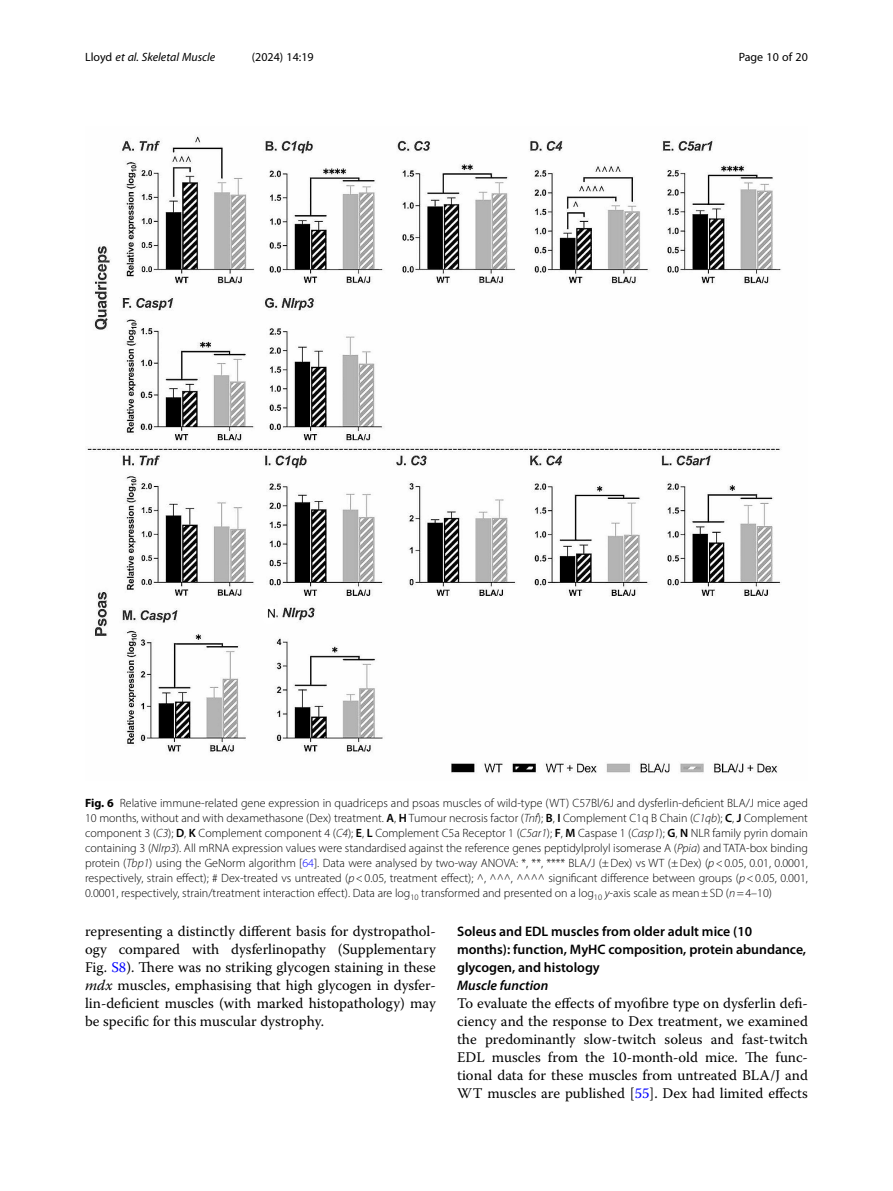
<style>
.page{position:relative;width:893px;height:1191px;background:#fff}
.page>*{position:absolute;margin:0;border:0;box-sizing:border-box;transform-origin:0 0}
.Body_Text_Indent{font:14.7px/18px "Warnock Pro";color:#000;text-align:justify}
.Body_Text{font:14.7px/18px "Warnock Pro";color:#000;text-align:justify}
.Head_2{font:600 13.8px/18px "Myriad Pro";color:#000}
.Head_3_after_2{font:italic 600 13.8px "Myriad Pro";color:#000}
.Figure_Caption{font:300 12px/15px "Myriad Pro";color:#000;text-align:justify}
.t1{font:italic 12px "Myriad Pro";color:#000}
.t2{font:12px "Myriad Pro";color:#000}
.s1{font-style:normal}
.s2{font-weight:700}
.s3{font-weight:600}
.s4{font-style:italic}
.s5{color:#00f}
</style>
<div class="page">
<img style="left:87px;top:136px;width:695px;height:638px">
<p class="t1" style="left:85px;top:50px;width:132px"><span class="s1">Lloyd</span> et al. Skeletal Muscle</p>
<p class="t2" style="left:252px;top:50px;width:63px">(2024) 14:19</p>
<p class="t2" style="left:739px;top:50px;width:71px">Page 10 of 20</p>
<p class="Figure_Caption" style="left:85px;top:795px;width:724px"><span class="s2">Fig. 6</span> Relative immune-related gene expression in quadriceps and psoas muscles of wild-type (WT) C57Bl/6J and dysferlin-deficient BLA/J mice aged 10 months, without and with dexamethasone (Dex) treatment. <span class="s3">A</span>, <span class="s3">H</span> Tumour necrosis factor (<span class="s4">Tnf</span>); <span class="s3">B</span>, <span class="s3">I</span> Complement C1q B Chain (<span class="s4">C1qb</span>); <span class="s3">C</span>, <span class="s3">J</span> Complement component 3 (<span class="s4">C3</span>); <span class="s3">D</span>, <span class="s3">K</span> Complement component 4 (<span class="s4">C4</span>); <span class="s3">E</span>, <span class="s3">L</span> Complement C5a Receptor 1 (<span class="s4">C5ar1</span>); <span class="s3">F</span>, <span class="s3">M</span> Caspase 1 (<span class="s4">Casp1</span>); <span class="s3">G</span>, <span class="s3">N</span> NLR family pyrin domain containing 3 (<span class="s4">Nlrp3</span>). All mRNA expression values were standardised against the reference genes peptidylprolyl isomerase A (<span class="s4">Ppia</span>) and TATA-box binding protein (<span class="s4">Tbp1</span>) using the GeNorm algorithm [<span class="s5">64</span>]. Data were analysed by two-way ANOVA: *, **, **** BLA/J (±Dex) vs WT (±Dex) (<span class="s4">p</span>&lt;0.05, 0.01, 0.0001, respectively, strain effect); # Dex-treated vs untreated (<span class="s4">p</span>&lt;0.05, treatment effect); ^, ^^^, ^^^^ significant difference between groups (<span class="s4">p</span>&lt;0.05, 0.001, 0.0001, respectively, strain/treatment interaction effect). Data are log<sub>10</sub> transformed and presented on a log<sub>10</sub> <span class="s4">y</span>-axis scale as mean±SD (<span class="s4">n</span>=4–10)</p>
<p class="Body_Text_Indent" style="left:85px;top:922px;width:352px">representing a distinctly different basis for dystropathol&shy;ogy compared with dysferlinopathy (Supplementary Fig. <span class="s5">S8</span>). There was no striking glycogen staining in these <span class="s4">mdx</span> muscles, emphasising that high glycogen in dysfer&shy;lin-deficient muscles (with marked histopathology) may be specific for this muscular dystrophy.</p>
<p class="Head_2" style="left:457px;top:922px;width:351px">Soleus and EDL muscles from older adult mice (10 months): function, MyHC composition, protein abundance, glycogen, and histology</p>
<p class="Head_3_after_2" style="left:457px;top:977px;width:93px">Muscle function</p>
<p class="Body_Text" style="left:457px;top:994px;width:352px">To evaluate the effects of myofibre type on dysferlin defi&shy;ciency and the response to Dex treatment, we examined the predominantly slow-twitch soleus and fast-twitch EDL muscles from the 10-month-old mice. The func&shy;tional data for these muscles from untreated BLA/J and WT muscles are published [<span class="s5">55</span>]. Dex had limited effects</p>
</div>
